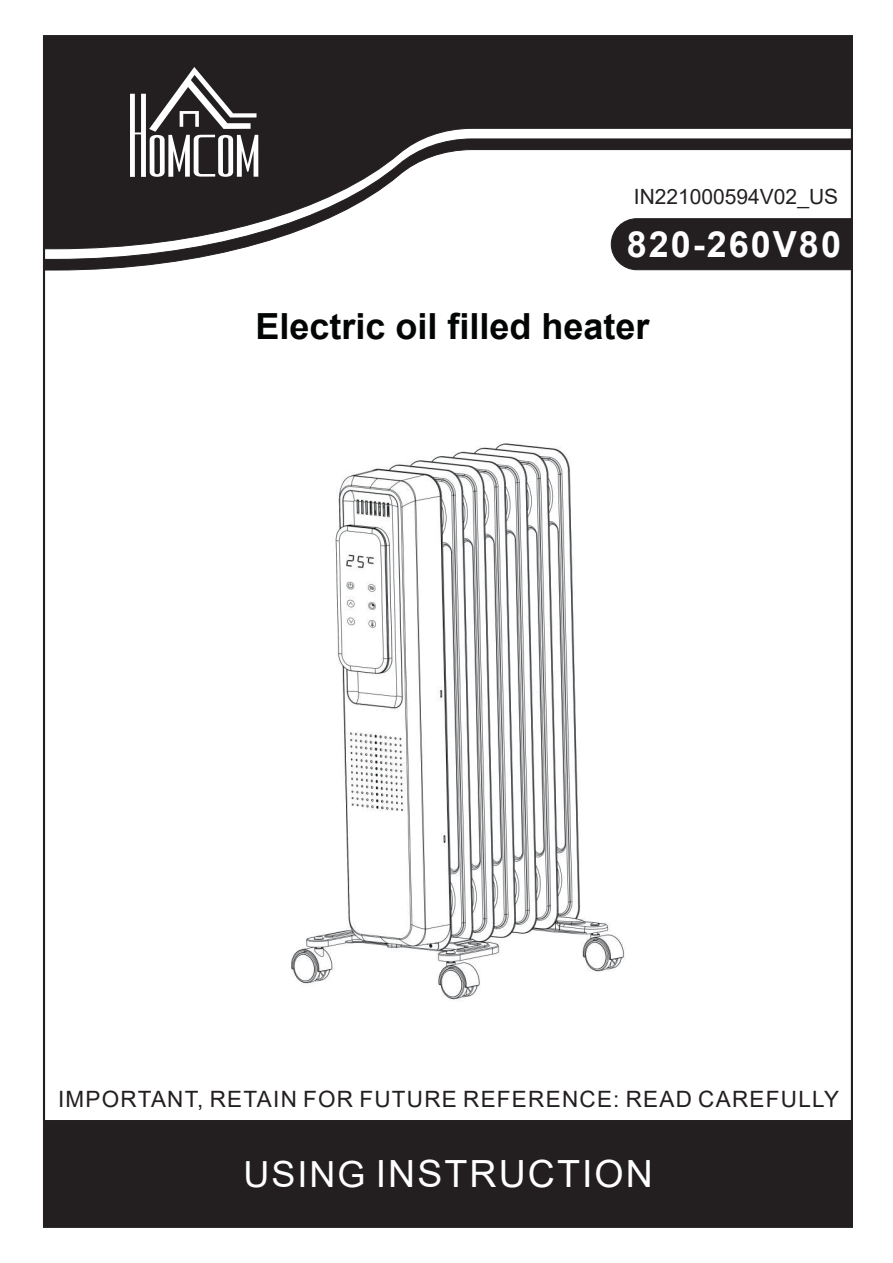
<style>
.page{position:relative;width:893px;height:1263px;background:#fff}
.page>*{position:absolute;margin:0;border:0;box-sizing:border-box;transform-origin:0 0}
.t1{font:37.5px "Arial";letter-spacing:.055em;color:#fff}
.t2{font:700 36px "Arial";color:#030504}
.t3{font:700 36px "Arial";letter-spacing:.055em;color:#fff}
.t4{font:22.5px "Arial";letter-spacing:.055em;color:#231f20}
.t5{font:21px "Arial";color:#242021}
.s1{font-size:36px}
</style>
<div class="page">
<div style="left:43px;top:35px;width:810px;height:103px;background:#231f20"></div>
<svg style="left:43px;top:138px;width:810px;height:133px"></svg>
<svg style="left:130px;top:67px;width:128px;height:110px"></svg>
<div style="left:44px;top:1120px;width:808px;height:107px;background:#231f20"></div>
<img style="left:291px;top:443px;width:335px;height:557px">
<svg style="left:610px;top:218px;width:243px;height:53px;background:#2d292a"></svg>
<p class="t5" style="left:634px;top:182px;width:206px">IN221000594V02_US</p>
<h2 class="t3" style="left:627px;top:219px;width:216px">820-260V80</h2>
<h2 class="t2" style="left:255px;top:301px;width:396px">Electric oil filled heater</h2>
<p class="t4" style="left:58px;top:1084px;width:783px">IMPORTANT, RETAIN FOR FUTURE REFERENCE: READ CAREFULLY</p>
<h1 class="t1" style="left:243px;top:1148px;width:411px"><span class="s1">USING</span> INSTRUCTION</h1>
</div>
